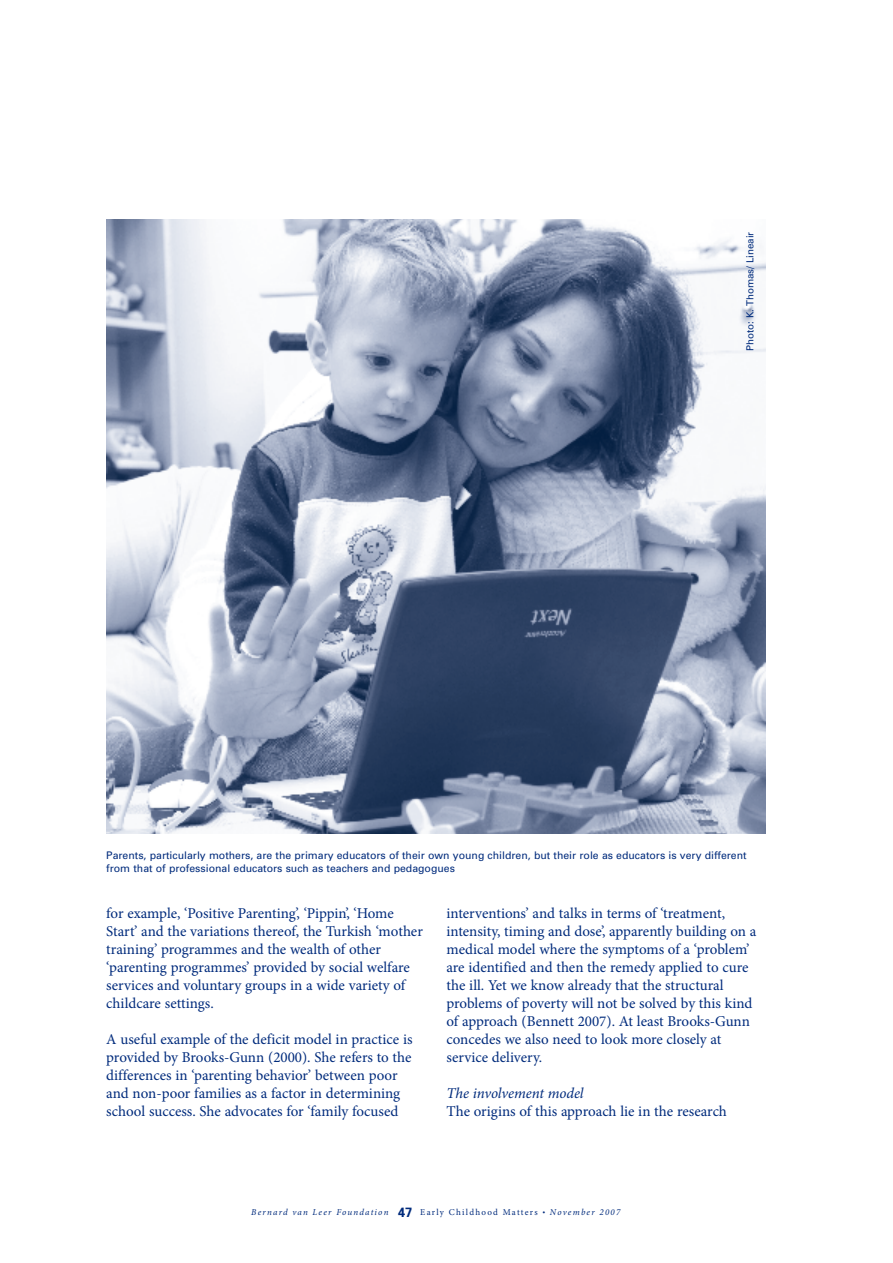
<style>
.page{position:relative;width:893px;height:1263px;background:#fff}
.page>*{position:absolute;margin:0;border:0;box-sizing:border-box;transform-origin:0 0}
.t1{font:15px/18px "Minion Pro";letter-spacing:-.005em;color:#002b7c}
.t2{font:italic 15px "Minion Pro";letter-spacing:-.005em;color:#002b7c}
.t3{font:10.5px/13.5px "Univers";color:#002b7c}
.t4{font:9.75px "Univers";color:#002b7c}
.t5{font:italic 9px "Minion Pro";letter-spacing:.135em;color:#002b7c}
.s1{font-style:inherit}
.s2{font-family:"Univers";font-weight:700;font-style:normal;font-size:13.5px}
.s3{font-style:normal}
.s4{font-size:7.5px}
</style>
<div class="page">
<img style="left:106px;top:219px;width:659px;height:614px">
<p class="t4" style="left:744px;top:351px;width:121px;rotate:-90deg">Photo: <span class="s1">K. T</span>homas/ Lineair</p>
<p class="t3" style="left:106px;top:848px;width:642px">Parents, particularly mothers, are the primary educators of their own young children, but their role as educators is very different from that of professional educators such as teachers and pedagogues</p>
<p class="t1" style="left:106px;top:904px;width:318px">for example, ‘Positive Parenting’, ‘Pippin’, ‘Home Start’ and the variations thereof, the Turkish ‘mother training’ programmes and the wealth of other ‘parenting programmes’ provided by social welfare services and voluntary groups in a wide variety of childcare settings.</p>
<p class="t1" style="left:106px;top:1030px;width:308px">A useful example of the deficit model in practice is provided by Brooks-Gunn (2000). She refers to the differences in ‘parenting behavior’ between poor and non-poor families as a factor in determining school success. She advocates for ‘family focused</p>
<p class="t1" style="left:446px;top:904px;width:311px">interventions’ and talks in terms of ‘treatment, intensity, timing and dose’, apparently building on a medical model where the symptoms of a ‘problem’ are identified and then the remedy applied to cure the ill. Yet we know already that the structural problems of poverty will not be solved by this kind of approach (Bennett 2007). At least Brooks-Gunn concedes we also need to look more closely at service delivery.</p>
<p class="t2" style="left:446px;top:1083px;width:139px">The involvement model</p>
<p class="t1" style="left:446px;top:1102px;width:282px">The origins of this approach lie in the research</p>
<p class="t5" style="left:251px;top:1206px;width:371px">Bernard van Leer Foundation <span class="s2">47</span> <span class="s3">Early Childhood Matters</span> <span class="s4">•</span> November 2007</p>
</div>
